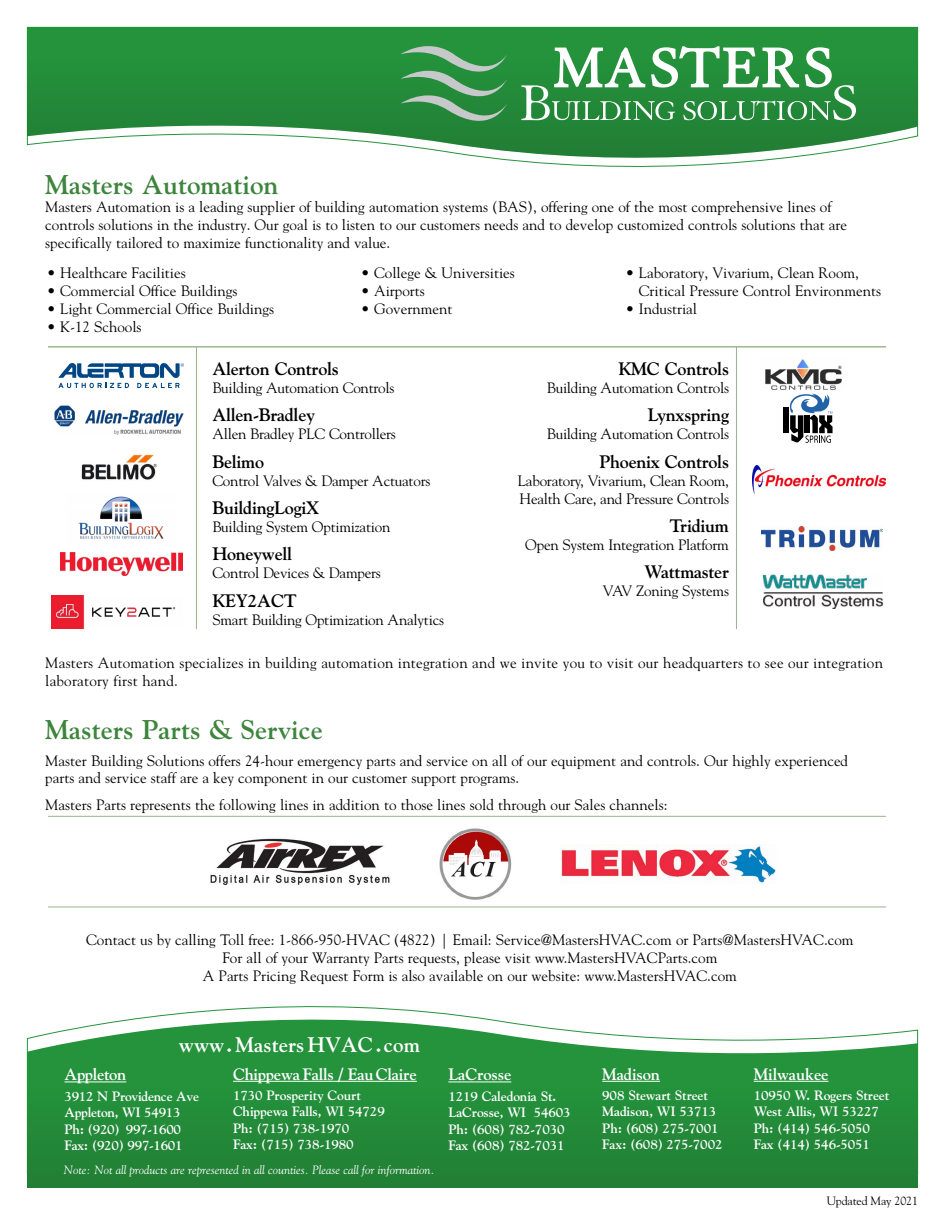
<style>
.page{position:relative;width:945px;height:1215px;background:#fff}
.page>*{position:absolute;margin:0;border:0;box-sizing:border-box;transform-origin:0 0}
.t1{font:700 27px "Goudy";color:#3d853d}
.t2{font:700 21px "Goudy";color:#fff}
.title-left{font:700 18px "Goudy";letter-spacing:-.015em;color:#000}
.title-right{font:700 18px "Goudy";letter-spacing:-.015em;color:#000}
.t3{font:700 16.5px "Goudy";letter-spacing:-.015em;color:#fff}
.Description-right{font:15px/18px "Goudy";color:#000}
.desciprtion_-left{font:15px "Goudy";letter-spacing:-.015em;color:#000}
.t4{font:700 13.5px/16.5px "Goudy";letter-spacing:-.01em;color:#fff}
.t5{font:italic 12px "Goudy";color:#fff}
.Description-right-2{font:12px "Goudy";letter-spacing:-.015em;color:#000}
</style>
<div class="page">
<svg style="left:27px;top:1018px;width:891px;height:170px;background:#3b984f"></svg>
<svg style="left:496px;top:159px;width:282px;height:8px"></svg>
<svg style="left:27px;top:27px;width:891px;height:132px;fill:#23913b"></svg>
<svg style="left:521px;top:46px;width:335px;height:74px"></svg>
<svg style="left:400px;top:46px;width:107px;height:75px;background:#499a5b"></svg>
<hr style="left:64px;top:1082px;width:62px;height:1px;background:#fff">
<hr style="left:754px;top:1081px;width:75px;height:1px;background:#fff">
<hr style="left:602px;top:1081px;width:58px;height:1px;background:#fff">
<hr style="left:448px;top:1082px;width:63px;height:1px;background:#fff">
<hr style="left:233px;top:1081px;width:184px;height:1px;background:#fff">
<hr style="left:48px;top:816px;width:838px;height:1px;background:#95b58c">
<hr style="left:48px;top:907px;width:838px;height:1px;background:#95b58c">
<img style="left:210px;top:838px;width:180px;height:48px">
<img style="left:561px;top:845px;width:216px;height:38px">
<img style="left:753px;top:466px;width:133px;height:28px">
<hr style="left:196px;top:347px;width:1px;height:282px;background:#95b58c">
<hr style="left:736px;top:347px;width:1px;height:282px;background:#95b58c">
<hr style="left:48px;top:346px;width:838px;height:1px;background:#95b58c">
<svg style="left:58px;top:363px;width:126px;height:25px"></svg>
<img style="left:762px;top:574px;width:122px;height:35px">
<div style="left:783px;top:408px;width:6px;height:25px;background:#000"></div>
<svg style="left:790px;top:393px;width:43px;height:50px"></svg>
<img style="left:762px;top:527px;width:120px;height:23px">
<img style="left:60px;top:552px;width:122px;height:23px">
<img style="left:81px;top:454px;width:76px;height:26px">
<img style="left:78px;top:496px;width:86px;height:43px">
<img style="left:439px;top:828px;width:73px;height:72px">
<img style="left:54px;top:405px;width:130px;height:30px">
<img style="left:52px;top:596px;width:124px;height:32px">
<img style="left:765px;top:359px;width:77px;height:31px">
<p class="t1" style="left:45px;top:168px;width:235px">Masters Automation</p>
<p class="Description-right" style="left:45px;top:198px;width:803px">Masters Automation is a leading supplier of building automation systems (BAS), offering one of the most comprehensive lines of controls solutions in the industry. Our goal is to listen to our customers needs and to develop customized controls solutions that are specifically tailored to maximize functionality and value.</p>
<p class="Description-right" style="left:47px;top:264px;width:140px">• Healthcare Facilities</p>
<p class="Description-right" style="left:47px;top:282px;width:192px">• Commercial Office Buildings</p>
<p class="Description-right" style="left:47px;top:300px;width:229px">• Light Commercial Office Buildings</p>
<p class="Description-right" style="left:47px;top:318px;width:96px">• K-12 Schools</p>
<p class="Description-right" style="left:361px;top:264px;width:155px">• College &amp; Universities</p>
<p class="Description-right" style="left:361px;top:282px;width:66px">• Airports</p>
<p class="Description-right" style="left:361px;top:300px;width:93px">• Government</p>
<p class="Description-right" style="left:639px;top:264px;width:244px;text-indent:-13px">• Laboratory, Vivarium, Clean Room,<br>Critical Pressure Control Environments</p>
<p class="Description-right" style="left:626px;top:300px;width:73px">• Industrial</p>
<p class="title-left" style="left:212px;top:358px;width:128px">Alerton Controls</p>
<p class="desciprtion_-left" style="left:212px;top:378px;width:184px">Building Automation Controls</p>
<p class="title-left" style="left:212px;top:404px;width:104px">Allen-Bradley</p>
<p class="desciprtion_-left" style="left:212px;top:425px;width:185px">Allen Bradley PLC Controllers</p>
<p class="title-left" style="left:212px;top:451px;width:53px">Belimo</p>
<p class="desciprtion_-left" style="left:212px;top:471px;width:220px">Control Valves &amp; Damper Actuators</p>
<p class="title-left" style="left:212px;top:497px;width:108px">BuildingLogiX</p>
<p class="desciprtion_-left" style="left:212px;top:517px;width:180px">Building System Optimization</p>
<p class="title-left" style="left:212px;top:543px;width:81px">Honeywell</p>
<p class="desciprtion_-left" style="left:212px;top:564px;width:170px">Control Devices &amp; Dampers</p>
<p class="title-left" style="left:212px;top:590px;width:86px">KEY2ACT</p>
<p class="desciprtion_-left" style="left:212px;top:610px;width:233px">Smart Building Optimization Analytics</p>
<p class="title-right" style="left:618px;top:358px;width:112px">KMC Controls</p>
<p class="Description-right" style="left:547px;top:379px;width:184px">Building Automation Controls</p>
<p class="title-right" style="left:648px;top:404px;width:83px">Lynxspring</p>
<p class="Description-right" style="left:547px;top:425px;width:184px">Building Automation Controls</p>
<p class="title-right" style="left:600px;top:451px;width:131px">Phoenix Controls</p>
<p class="Description-right" style="left:518px;top:471px;width:213px">Laboratory, Vivarium, Clean Room,<br>Health Care, and Pressure Controls</p>
<p class="title-right" style="left:670px;top:515px;width:61px">Tridium</p>
<p class="Description-right" style="left:525px;top:536px;width:205px">Open System Integration Platform</p>
<p class="title-right" style="left:644px;top:561px;width:86px">Wattmaster</p>
<p class="Description-right" style="left:603px;top:582px;width:128px">VAV Zoning Systems</p>
<p class="Description-right" style="left:45px;top:654px;width:839px">Masters Automation specializes in building automation integration and we invite you to visit our headquarters to see our integration laboratory first hand.</p>
<p class="t1" style="left:45px;top:713px;width:279px">Masters Parts &amp; Service</p>
<p class="Description-right" style="left:45px;top:753px;width:804px;line-height:16.5px">Master Building Solutions offers 24-hour emergency parts and service on all of our equipment and controls. Our highly experienced parts and service staff are a key component in our customer support programs.</p>
<p class="Description-right" style="left:45px;top:796px;width:624px">Masters Parts represents the following lines in addition to those lines sold through our Sales channels:</p>
<p class="Description-right" style="left:86px;top:931px;width:769px;text-align:center">Contact us by calling Toll free: 1-866-950-HVAC (4822) | Email: Service@MastersHVAC.com or Parts@MastersHVAC.com<br>For all of your Warranty Parts requests, please visit www.MastersHVACParts.com<br>A Parts Pricing Request Form is also available on our website: www.MastersHVAC.com</p>
<p class="t2" style="left:179px;top:1032px;width:243px">www. Masters HVAC .com</p>
<p class="t3" style="left:64px;top:1065px;width:63px">Appleton</p>
<p class="t4" style="left:64px;top:1088px;width:136px">3912 N Providence Ave</p>
<p class="t4" style="left:64px;top:1104px;width:118px">Appleton, WI 54913</p>
<p class="t4" style="left:64px;top:1121px;width:118px">Ph: (920) 997-1600</p>
<p class="t4" style="left:64px;top:1137px;width:120px">Fax: (920) 997-1601</p>
<p class="t3" style="left:233px;top:1064px;width:185px">Chippewa Falls / EauClaire</p>
<p class="t4" style="left:233px;top:1087px;width:129px">1730 Prosperity Court</p>
<p class="t4" style="left:233px;top:1103px;width:153px">Chippewa Falls, WI 54729</p>
<p class="t4" style="left:233px;top:1120px;width:118px">Ph: (715) 738-1970</p>
<p class="t4" style="left:233px;top:1136px;width:122px">Fax: (715) 738-1980</p>
<p class="t5" style="left:64px;top:1162px;width:372px">Note: Not all products are represented in all counties. Please call for information.</p>
<p class="t3" style="left:448px;top:1065px;width:64px">LaCrosse</p>
<p class="t4" style="left:448px;top:1088px;width:124px">1219 Caledonia St.<br>LaCrosse, WI 54603</p>
<p class="t4" style="left:448px;top:1121px;width:118px">Ph: (608) 782-7030</p>
<p class="t4" style="left:448px;top:1137px;width:118px">Fax (608) 782-7031</p>
<p class="t3" style="left:602px;top:1064px;width:59px">Madison</p>
<p class="t4" style="left:602px;top:1087px;width:107px">908 Stewart Street</p>
<p class="t4" style="left:602px;top:1103px;width:116px">Madison, WI 53713</p>
<p class="t4" style="left:602px;top:1120px;width:118px">Ph: (608) 275-7001</p>
<p class="t4" style="left:602px;top:1136px;width:122px">Fax: (608) 275-7002</p>
<p class="t3" style="left:754px;top:1064px;width:76px">Milwaukee</p>
<p class="t4" style="left:754px;top:1087px;width:137px">10950 W. Rogers Street</p>
<p class="t4" style="left:754px;top:1103px;width:127px">West Allis, WI 53227</p>
<p class="t4" style="left:754px;top:1120px;width:118px">Ph: (414) 546-5050</p>
<p class="t4" style="left:754px;top:1136px;width:118px">Fax (414) 546-5051</p>
<p class="Description-right-2" style="left:827px;top:1193px;width:93px">Updated May 2021</p>
</div>
